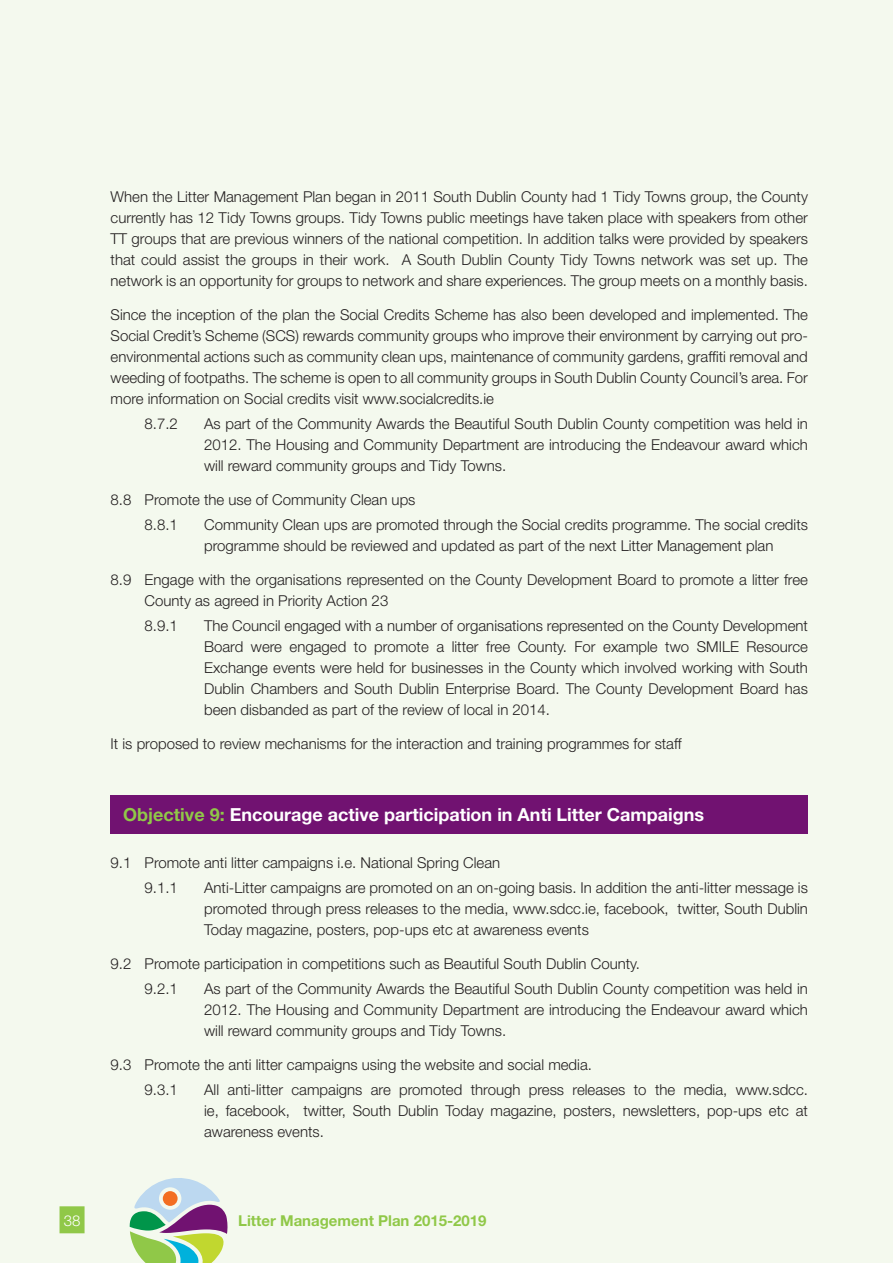
<style>
.page{position:relative;width:893px;height:1263px;background:#f4f9ee}
.page>*{position:absolute;margin:0;border:0;box-sizing:border-box;transform-origin:0 0}
.t1{font:700 18px "Helvetica Neue LT Std";color:#fff}
.t2{font:300 15px/21px "Helvetica Neue LT Std";color:#231f20;text-align:justify}
.t3{font:700 15px "Helvetica Neue LT Std";color:#90c848}
.t4{font:300 15px "Helvetica Neue LT Std";color:#fff}
.s1{color:#90c848}
</style>
<div class="page">
<div style="left:60px;top:1206px;width:25px;height:27px;background:#90c848"></div>
<svg style="left:130px;top:1178px;width:98px;height:85px"></svg>
<div style="left:111px;top:795px;width:697px;height:39px;background:#711271"></div>
<p class="t2" style="left:111px;top:186px;width:699px">When the Litter Management Plan began in 2011 South Dublin County had 1 Tidy Towns group, the County currently has 12 Tidy Towns groups. Tidy Towns public meetings have taken place with speakers from other TT groups that are previous winners of the national competition. In addition talks were provided by speakers that could assist the groups in their work. A South Dublin County Tidy Towns network was set up. The network is an opportunity for groups to network and share experiences. The group meets on a monthly basis.</p>
<p class="t2" style="left:111px;top:304px;width:699px">Since the inception of the plan the Social Credits Scheme has also been developed and implemented. The Social Credit’s Scheme (SCS) rewards community groups who improve their environment by carrying out pro&shy;environmental actions such as community clean ups, maintenance of community gardens, graffiti removal and weeding of footpaths. The scheme is open to all community groups in South Dublin County Council’s area. For more information on Social credits visit www.socialcredits.ie</p>
<p class="t2" style="left:145px;top:413px;width:35px">8.7.2</p>
<p class="t2" style="left:204px;top:413px;width:605px">As part of the Community Awards the Beautiful South Dublin County competition was held in 2012. The Housing and Community Department are introducing the Endeavour award which will reward community groups and Tidy Towns.</p>
<p class="t2" style="left:145px;top:487px;width:272px;line-height:25.2px;text-indent:-34px">8.8 Promote the use of Community Clean ups<br>8.8.1</p>
<p class="t2" style="left:204px;top:514px;width:605px">Community Clean ups are promoted through the Social credits programme. The social credits programme should be reviewed and updated as part of the next Litter Management plan</p>
<p class="t2" style="left:145px;top:569px;width:665px;text-indent:-34px">8.9 Engage with the organisations represented on the County Development Board to promote a litter free<br>County as agreed in Priority Action 23</p>
<p class="t2" style="left:145px;top:615px;width:35px">8.9.1</p>
<p class="t2" style="left:204px;top:615px;width:605px">The Council engaged with a number of organisations represented on the County Development Board were engaged to promote a litter free County. For example two SMILE Resource Exchange events were held for businesses in the County which involved working with South Dublin Chambers and South Dublin Enterprise Board. The County Development Board has been disbanded as part of the review of local in 2014.</p>
<p class="t2" style="left:111px;top:733px;width:572px">It is proposed to review mechanisms for the interaction and training programmes for staff</p>
<p class="t1" style="left:123px;top:803px;width:582px"><span class="s1">Objective 9:</span> Encourage active participation in Anti Litter Campaigns</p>
<p class="t2" style="left:145px;top:849px;width:357px;line-height:25.2px;text-indent:-34px">9.1 Promote anti litter campaigns i.e. National Spring Clean<br>9.1.1</p>
<p class="t2" style="left:204px;top:877px;width:605px">Anti-Litter campaigns are promoted on an on-going basis. In addition the anti-litter message is promoted through press releases to the media, www.sdcc.ie, facebook, twitter, South Dublin Today magazine, posters, pop-ups etc at awareness events</p>
<p class="t2" style="left:145px;top:950px;width:497px;line-height:25.2px;text-indent:-34px">9.2 Promote participation in competitions such as Beautiful South Dublin County.<br>9.2.1</p>
<p class="t2" style="left:204px;top:978px;width:605px">As part of the Community Awards the Beautiful South Dublin County competition was held in 2012. The Housing and Community Department are introducing the Endeavour award which will reward community groups and Tidy Towns.</p>
<p class="t2" style="left:145px;top:1051px;width:449px;line-height:25.2px;text-indent:-34px">9.3 Promote the anti litter campaigns using the website and social media.<br>9.3.1</p>
<p class="t2" style="left:204px;top:1079px;width:605px">All anti-litter campaigns are promoted through press releases to the media, www.sdcc. ie, facebook, twitter, South Dublin Today magazine, posters, newsletters, pop-ups etc at awareness events.</p>
<p class="t4" style="left:64px;top:1211px;width:18px">38</p>
<p class="t3" style="left:238px;top:1211px;width:250px">Litter Management Plan 2015-2019</p>
</div>
